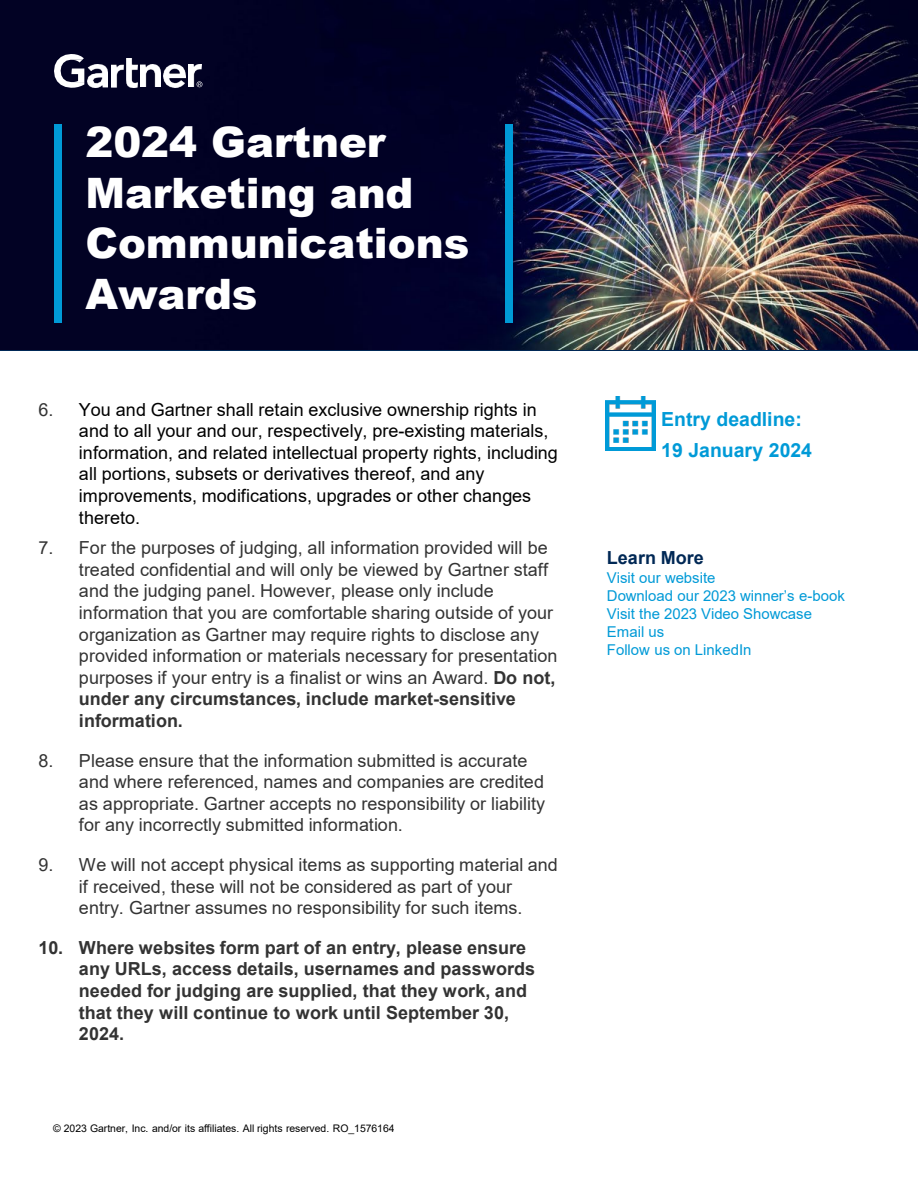
<style>
.page{position:relative;width:918px;height:1188px;background:#fff}
.page>*{position:absolute;margin:0;border:0;box-sizing:border-box;transform-origin:0 0}
.t1{font:900 42px/50.4px "Arial";color:#fff}
.t2{font:700 19.5px/31.5px "Arial";color:#009ad7}
.t3{font:18px/21.6px "Arial";letter-spacing:.005em;color:#333}
.t4{font:18px/21.6px "Arial";color:#000}
.t5{font:700 18px/21.6px "Arial";color:#333}
.t6{font:700 18px "Arial";color:#002855}
.t7{font:15px/18px "Arial";color:#009ad7}
.t8{font:10.5px "Arial";letter-spacing:-.005em;color:#000}
.s1{color:#333}
.s2{font-weight:700}
</style>
<div class="page">
<img style="left:0;top:0;width:918px;height:350px">
<img style="left:188px;top:65px;width:14px;height:22px">
<img style="left:141px;top:64px;width:20px;height:23px">
<img style="left:111px;top:59px;width:27px;height:28px">
<svg style="left:54px;top:54px;width:30px;height:34px"></svg>
<img style="left:163px;top:64px;width:23px;height:23px">
<img style="left:87px;top:64px;width:20px;height:23px">
<svg style="left:197px;top:81px;width:5px;height:6px"></svg>
<div style="left:54px;top:125px;width:8px;height:198px;background:#009ad7"></div>
<div style="left:505px;top:125px;width:8px;height:198px;background:#009ad7"></div>
<img style="left:606px;top:397px;width:49px;height:54px">
<h1 class="t1" style="left:85px;top:116px;width:385px">2024 Gartner<br>Marketing and<br>Communications<br>Awards</h1>
<p class="t4" style="left:79px;top:398px;width:480px;text-indent:-40px"><span class="s1">6.</span> You and Gartner shall retain exclusive ownership rights in and to all your and our, respectively, pre-existing materials, information, and related intellectual property rights, including all portions, subsets or derivatives thereof, and any improvements, modifications, upgrades or other changes thereto.</p>
<p class="t3" style="left:79px;top:537px;width:480px;text-indent:-40px">7. For the purposes of judging, all information provided will be treated confidential and will only be viewed by Gartner staff and the judging panel. However, please only include information that you are comfortable sharing outside of your organization as Gartner may require rights to disclose any provided information or materials necessary for presentation purposes if your entry is a finalist or wins an Award. <span class="s2">Do not, under any circumstances, include market-sensitive information.</span></p>
<p class="t3" style="left:79px;top:749px;width:468px;text-indent:-40px">8. Please ensure that the information submitted is accurate and where referenced, names and companies are credited as appropriate. Gartner accepts no responsibility or liability for any incorrectly submitted information.</p>
<p class="t3" style="left:38px;top:854px;width:521px;text-align:center">9. We will not accept physical items as supporting material and if received, these will not be considered as part of your<br>entry. Gartner assumes no responsibility for such items.</p>
<p class="t5" style="left:79px;top:937px;width:458px;text-indent:-40px">10. Where websites form part of an entry, please ensure any URLs, access details, usernames and passwords needed for judging are supplied, that they work, and that they will continue to work until September 30, 2024.</p>
<p class="t8" style="left:53px;top:1121px;width:343px">© 2023 Gartner, Inc. and/or its affiliates. All rights reserved. RO_1576164</p>
<p class="t2" style="left:661px;top:403px;width:152px">Entry deadline:<br>19 January 2024</p>
<p class="t6" style="left:607px;top:545px;width:98px">Learn More</p>
<p class="t7" style="left:607px;top:568px;width:240px">Visit our website<br>Download our 2023 winner’s e-book<br>Visit the 2023 Video Showcase<br>Email us<br>Follow us on LinkedIn</p>
</div>
